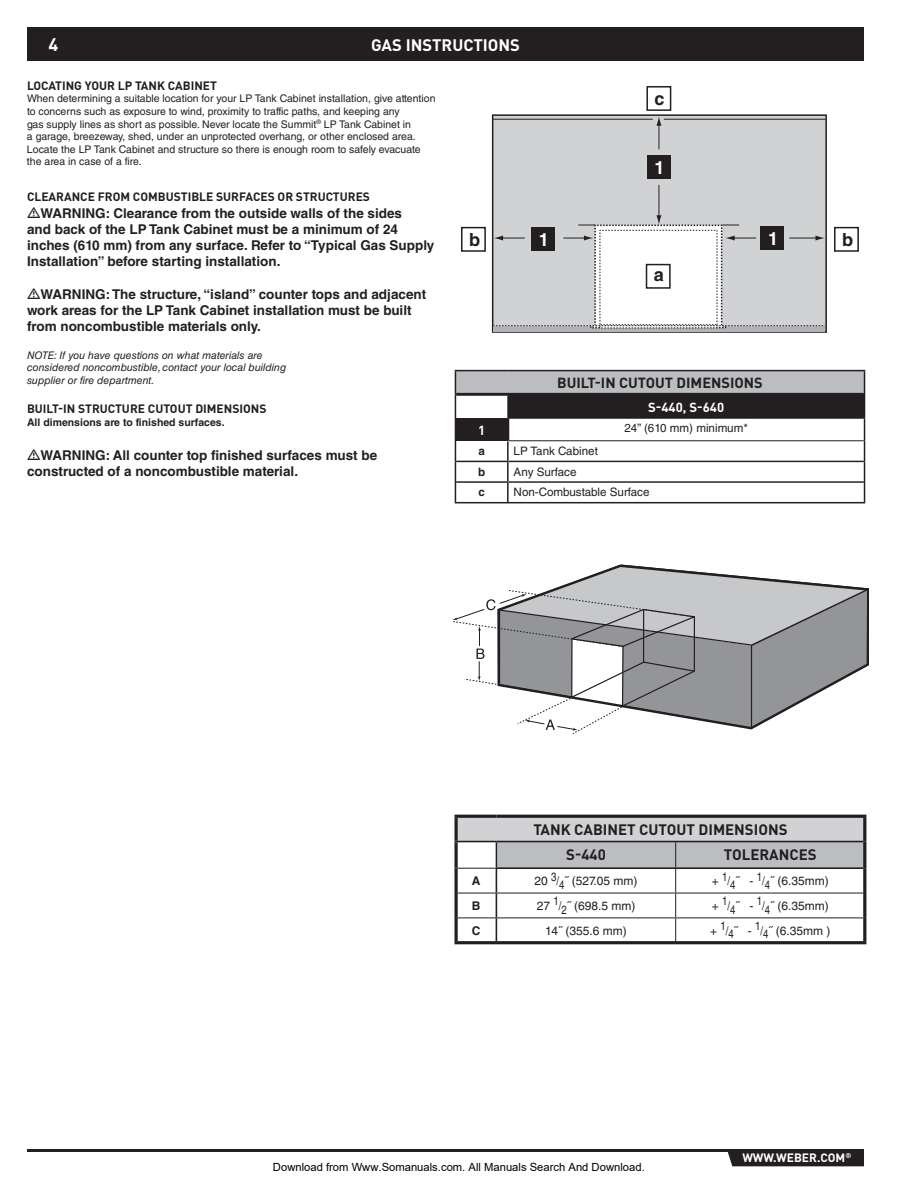
<style>
.page{position:relative;width:918px;height:1188px;background:#fff}
.page>*{position:absolute;margin:0;border:0;box-sizing:border-box;transform-origin:0 0}
.t1{font:700 18.15px "Helvetica";color:#231f20}
.t2{font:700 18.15px "Helvetica";color:#fff}
.t3{font:18px "DI Nkerned";color:#fff}
.t4{font:16.5px "DI Nkerned";color:#fff}
.t5{font:15px/25.3px "DI Nkerned";color:#231f20}
.t6{font:14.55px "DI Nkerned";color:#231f20}
.t7{font:700 13.5px/16.2px "Helvetica LT Std";color:#231f20}
.t8{font:13.05px "DI Nkerned";color:#fff}
.t9{font:12px "DI Nkerned";color:#231f20}
.t10{font:12px "Helvetica LT Std";color:#231f20}
.t11{font:12px "DI Nkerned";color:#fff}
.t12{font:700 12px "Helvetica LT Std";color:#231f20}
.t13{font:11.7px "Helvetica LT Std";color:#231f20}
.t14{font:700 11.7px "Helvetica LT Std";color:#231f20}
.t15{font:11.25px "Arial";color:#000}
.t16{font:10.5px/12.6px "Helvetica LT Std";color:#231f20}
.t17{font:italic 10.5px/12.6px "Helvetica LT Std";color:#231f20}
.t18{font:700 10.5px "Helvetica LT Std";color:#231f20}
</style>
<div class="page">
<div style="left:27px;top:27px;width:837px;height:33px;background:#231f20"></div>
<hr style="left:27px;top:1149px;width:702px;height:3px;background:#231f20">
<div style="left:727px;top:1149px;width:137px;height:17px;background:#231f20"></div>
<div style="left:493px;top:115px;width:333px;height:217px;background:#d1d2d4"></div>
<div style="left:492px;top:114px;width:335px;height:219px;border:2px solid #231f20"></div>
<hr style="left:659px;top:185px;width:1px;height:31px;background:#231f20">
<svg style="left:656px;top:116px;width:5px;height:33px"></svg>
<div style="left:493px;top:326px;width:332px;height:6px;background:#b2b3b7"></div>
<hr style="left:664px;top:119px;width:162px;height:1px;background:#231f20">
<hr style="left:493px;top:119px;width:160px;height:1px;background:#231f20">
<svg style="left:493px;top:215px;width:332px;height:114px"></svg>
<div style="left:647px;top:156px;width:23px;height:23px;background:#231f20"></div>
<div style="left:531px;top:228px;width:24px;height:23px;background:#231f20"></div>
<div style="left:461px;top:227px;width:25px;height:25px;border:2px solid #231f20"></div>
<div style="left:834px;top:227px;width:25px;height:25px;border:2px solid #231f20"></div>
<div style="left:646px;top:264px;width:25px;height:25px;border:2px solid #231f20"></div>
<div style="left:646px;top:86px;width:25px;height:25px;border:2px solid #231f20"></div>
<div style="left:761px;top:226px;width:23px;height:24px;background:#231f20"></div>
<svg style="left:452px;top:565px;width:417px;height:169px"></svg>
<div style="left:455px;top:371px;width:410px;height:23px;background:#bcbdc0"></div>
<div style="left:508px;top:394px;width:357px;height:24px;background:#231f20"></div>
<div style="left:455px;top:418px;width:53px;height:23px;background:#231f20"></div>
<hr style="left:456px;top:393px;width:408px;height:3px;background:#231f20">
<hr style="left:506px;top:419px;width:3px;height:21px;background:#231f20">
<svg style="left:507px;top:396px;width:1px;height:22px"></svg>
<hr style="left:507px;top:418px;width:357px;height:1px;background:#231f20">
<hr style="left:508px;top:440px;width:356px;height:1px;background:#231f20">
<hr style="left:455px;top:370px;width:53px;height:1px;background:#231f20">
<svg style="left:455px;top:371px;width:1px;height:23px"></svg>
<hr style="left:508px;top:370px;width:357px;height:1px;background:#231f20">
<hr style="left:455px;top:394px;width:1px;height:47px;background:#231f20">
<hr style="left:509px;top:481px;width:355px;height:2px;background:#231f20">
<hr style="left:456px;top:461px;width:53px;height:1px;background:#231f20">
<svg style="left:507px;top:442px;width:2px;height:60px"></svg>
<hr style="left:456px;top:481px;width:53px;height:2px;background:#231f20">
<svg style="left:455px;top:441px;width:1px;height:61px"></svg>
<svg style="left:864px;top:371px;width:1px;height:131px"></svg>
<hr style="left:509px;top:461px;width:355px;height:1px;background:#231f20">
<hr style="left:455px;top:502px;width:410px;height:1px;background:#231f20">
<div style="left:456px;top:816px;width:409px;height:26px;background:#d1d2d4"></div>
<hr style="left:863px;top:818px;width:3px;height:24px;background:#231f20">
<hr style="left:863px;top:918px;width:3px;height:23px;background:#231f20">
<hr style="left:863px;top:868px;width:3px;height:25px;background:#231f20">
<hr style="left:863px;top:893px;width:3px;height:25px;background:#231f20">
<hr style="left:455px;top:815px;width:41px;height:3px;background:#231f20">
<hr style="left:455px;top:818px;width:3px;height:23px;background:#231f20">
<hr style="left:496px;top:815px;width:370px;height:3px;background:#231f20">
<hr style="left:496px;top:841px;width:367px;height:1px;background:#231f20">
<hr style="left:863px;top:842px;width:3px;height:26px;background:#231f20">
<hr style="left:455px;top:869px;width:3px;height:24px;background:#231f20">
<hr style="left:455px;top:893px;width:3px;height:25px;background:#231f20">
<hr style="left:455px;top:918px;width:3px;height:23px;background:#231f20">
<hr style="left:458px;top:893px;width:38px;height:1px;background:#231f20">
<hr style="left:458px;top:917px;width:38px;height:1px;background:#231f20">
<hr style="left:455px;top:941px;width:411px;height:3px;background:#231f20">
<hr style="left:455px;top:841px;width:41px;height:1px;background:#231f20">
<hr style="left:455px;top:842px;width:3px;height:26px;background:#231f20">
<svg style="left:496px;top:842px;width:369px;height:99px"></svg>
<hr style="left:455px;top:868px;width:41px;height:1px;background:#231f20">
<h2 class="t3" style="left:49px;top:38px;width:11px">4</h2>
<p class="t4" style="left:371px;top:40px;width:150px">GAS INSTRUCTIONS</p>
<p class="t9" style="left:27px;top:81px;width:192px">LOCATING YOUR LP TANK CABINET</p>
<p class="t16" style="left:27px;top:93px;width:410px">When determining a suitable location for your LP Tank Cabinet installation, give attention to concerns such as exposure to wind, proximity to traffic paths, and keeping any<br>gas supply lines as short as possible. Never locate the Summit<sup>®</sup> LP Tank Cabinet in<br>a garage, breezeway, shed, under an unprotected overhang, or other enclosed area.<br>Locate the LP Tank Cabinet and structure so there is enough room to safely evacuate the area in case of a fire.</p>
<p class="t9" style="left:27px;top:193px;width:345px">CLEARANCE FROM COMBUSTIBLE SURFACES OR STRUCTURES</p>
<p class="t7" style="left:27px;top:206px;width:409px;text-indent:14px">WARNING: Clearance from the outside walls of the sides<br>and back of the LP Tank Cabinet must be a minimum of 24 inches (610 mm) from any surface. Refer to “Typical Gas Supply Installation” before starting installation.</p>
<p class="t7" style="left:27px;top:287px;width:401px;text-indent:14px">WARNING: The structure, “island” counter tops and adjacent work areas for the LP Tank Cabinet installation must be built from noncombustible materials only.</p>
<p class="t17" style="left:27px;top:350px;width:261px">NOTE: If you have questions on what materials are considered noncombustible, contact your local building supplier or fire department.</p>
<p class="t9" style="left:27px;top:405px;width:241px">BUILT-IN STRUCTURE CUTOUT DIMENSIONS</p>
<p class="t18" style="left:27px;top:418px;width:199px">All dimensions are to finished surfaces.</p>
<p class="t7" style="left:27px;top:448px;width:352px;text-indent:14px">WARNING: All counter top finished surfaces must be constructed of a noncombustible material.</p>
<h1 class="t1" style="left:655px;top:92px;width:12px">c</h1>
<h1 class="t2" style="left:654px;top:161px;width:12px">1</h1>
<h1 class="t2" style="left:768px;top:232px;width:12px">1</h1>
<h1 class="t1" style="left:469px;top:233px;width:13px">b</h1>
<h1 class="t2" style="left:539px;top:233px;width:12px">1</h1>
<h1 class="t1" style="left:842px;top:233px;width:13px">b</h1>
<h1 class="t1" style="left:654px;top:268px;width:12px">a</h1>
<p class="t6" style="left:557px;top:378px;width:207px">BUILT-IN CUTOUT DIMENSIONS</p>
<p class="t8" style="left:648px;top:403px;width:77px">S-440, S-640</p>
<p class="t8" style="left:478px;top:426px;width:9px">1</p>
<p class="t13" style="left:624px;top:424px;width:125px">24” (610 mm) minimum*</p>
<p class="t14" style="left:478px;top:447px;width:8px">a</p>
<p class="t13" style="left:514px;top:447px;width:86px">LP Tank Cabinet</p>
<p class="t14" style="left:478px;top:467px;width:9px">b</p>
<p class="t13" style="left:514px;top:467px;width:64px">Any Surface</p>
<p class="t14" style="left:478px;top:488px;width:8px">c</p>
<p class="t13" style="left:514px;top:488px;width:137px">Non-Combustable Surface</p>
<p class="t5" style="left:566px;top:819px;width:223px;text-indent:-33px">TANK CABINET CUTOUT DIMENSIONS<br>S-440</p>
<p class="t5" style="left:724px;top:844px;width:94px">TOLERANCES</p>
<p class="t12" style="left:472px;top:877px;width:10px">A</p>
<p class="t10" style="left:534px;top:877px;width:105px">20 3/4˝ (527.05 mm)</p>
<p class="t10" style="left:712px;top:877px;width:119px">+ 1/4˝ - 1/4˝ (6.35mm)</p>
<p class="t12" style="left:472px;top:902px;width:10px">B</p>
<p class="t10" style="left:537px;top:902px;width:100px">27 1/2˝ (698.5 mm)</p>
<p class="t10" style="left:712px;top:902px;width:119px">+ 1/4˝ - 1/4˝ (6.35mm)</p>
<p class="t12" style="left:472px;top:927px;width:10px">C</p>
<p class="t10" style="left:545px;top:927px;width:83px">14˝ (355.6 mm)</p>
<p class="t10" style="left:710px;top:927px;width:122px">+ 1/4˝ - 1/4˝ (6.35mm )</p>
<p class="t15" style="left:273px;top:1160px;width:373px">Download from Www.Somanuals.com. All Manuals Search And Download.</p>
<p class="t11" style="left:742px;top:1154px;width:110px">WWW.WEBER.COM<sup>®</sup></p>
</div>
